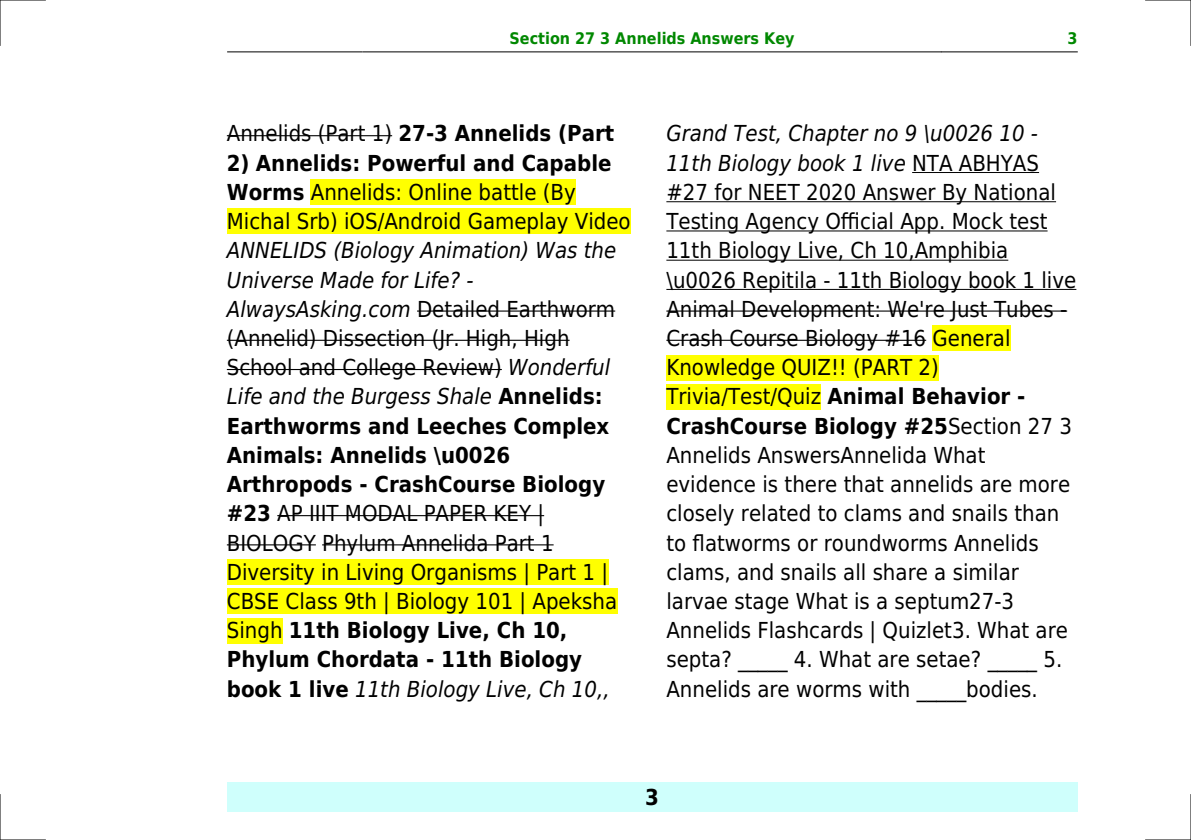
<style>
.page{position:relative;width:1191px;height:840px;background:#fff}
.page>*{position:absolute;margin:0;border:0;box-sizing:border-box;transform-origin:0 0}
.t1{font:22px/29.2px "DejaVu Sans Condensed";color:#000}
.t2{font:700 22px "DejaVu Sans Condensed";color:#000}
.t3{font:700 16px "DejaVu Sans Condensed";color:#080}
.s1{font-weight:400}
.s2{font-weight:700}
.s3{font-style:italic}
</style>
<div class="page">
<hr style="left:227px;top:51px;width:136px;height:1px;background:#000">
<hr style="left:363px;top:51px;width:578px;height:1px;background:#000">
<hr style="left:941px;top:51px;width:136px;height:1px;background:#000">
<div style="left:227px;top:782px;width:850px;height:29px;background:#cffffc"></div>
<hr style="left:227px;top:135px;width:165px;height:1px;background:#000">
<div style="left:311px;top:179px;width:265px;height:26px;background:#ff0"></div>
<div style="left:227px;top:208px;width:403px;height:26px;background:#ff0"></div>
<hr style="left:417px;top:310px;width:198px;height:1px;background:#000">
<hr style="left:227px;top:339px;width:342px;height:1px;background:#000">
<hr style="left:227px;top:369px;width:275px;height:1px;background:#000">
<hr style="left:277px;top:515px;width:267px;height:1px;background:#000">
<hr style="left:227px;top:544px;width:89px;height:1px;background:#000">
<hr style="left:322px;top:544px;width:231px;height:1px;background:#000">
<div style="left:227px;top:559px;width:381px;height:25px;background:#ff0"></div>
<div style="left:227px;top:588px;width:390px;height:26px;background:#ff0"></div>
<div style="left:227px;top:617px;width:55px;height:26px;background:#ff0"></div>
<hr style="left:912px;top:172px;width:127px;height:1px;background:#000">
<hr style="left:666px;top:201px;width:390px;height:1px;background:#000">
<hr style="left:666px;top:230px;width:381px;height:1px;background:#000">
<hr style="left:666px;top:259px;width:342px;height:1px;background:#000">
<hr style="left:666px;top:289px;width:410px;height:1px;background:#000">
<hr style="left:666px;top:310px;width:401px;height:1px;background:#000">
<hr style="left:666px;top:339px;width:260px;height:1px;background:#000">
<div style="left:932px;top:325px;width:78px;height:26px;background:#ff0"></div>
<div style="left:666px;top:354px;width:272px;height:26px;background:#ff0"></div>
<div style="left:666px;top:384px;width:155px;height:25px;background:#ff0"></div>
<hr style="left:0;top:0;width:45px;height:1px;background:#000">
<hr style="left:1145px;top:0;width:46px;height:1px;background:#000">
<hr style="left:0;top:839px;width:45px;height:1px;background:#000">
<hr style="left:1145px;top:839px;width:46px;height:1px;background:#000">
<hr style="left:0;top:0;width:1px;height:45px;background:#000">
<hr style="left:0;top:794px;width:1px;height:45px;background:#000">
<hr style="left:1190px;top:0;width:1px;height:45px;background:#000">
<hr style="left:1190px;top:794px;width:1px;height:45px;background:#000">
<p class="t3" style="left:509px;top:29px;width:286px">Section 27 3 Annelids Answers Key</p>
<p class="t3" style="left:1067px;top:29px;width:12px">3</p>
<p class="t2" style="left:227px;top:121px;width:389px"><span class="s1">Annelids (Part 1)</span> 27-3 Annelids (Part</p>
<p class="t1" style="left:227px;top:148px;width:405px"><span class="s2">2) Annelids: Powerful and Capable<br>Worms</span> Annelids: Online battle (By<br>Michal Srb) iOS/Android Gameplay Video</p>
<p class="t1" style="left:227px;top:236px;width:392px"><span class="s3">ANNELIDS (Biology Animation) Was the Universe Made for Life? - AlwaysAsking.com</span> Detailed Earthworm (Annelid) Dissection (Jr. High, High School and College Review) <span class="s3">Wonderful Life and the Burgess Shale</span> <span class="s2">Annelids:<br>Earthworms and Leeches Complex Animals: Annelids \u0026<br>Arthropods - CrashCourse Biology #23</span> AP IIIT MODAL PAPER KEY | BIOLOGY Phylum Annelida Part 1<br>Diversity in Living Organisms | Part 1 | CBSE Class 9th | Biology 101 | Apeksha Singh <span class="s2">11th Biology Live, Ch 10, Phylum Chordata - 11th Biology book 1 live</span> <span class="s3">11th Biology Live, Ch 10,,</span></p>
<p class="t1" style="left:666px;top:119px;width:411px"><span class="s3">Grand Test, Chapter no 9 \u0026 10 - 11th Biology book 1 live</span> NTA ABHYAS #27 for NEET 2020 Answer By National Testing Agency Official App. Mock test 11th Biology Live, Ch 10,Amphibia \u0026 Repitila - 11th Biology book 1 live Animal Development: We're Just Tubes - Crash Course Biology #16 General Knowledge QUIZ!! (PART 2)<br>Trivia/Test/Quiz <span class="s2">Animal Behavior - CrashCourse Biology #25</span>Section 27 3<br>Annelids AnswersAnnelida What evidence is there that annelids are more closely related to clams and snails than to flatworms or roundworms Annelids clams, and snails all share a similar larvae stage What is a septum27-3<br>Annelids Flashcards | Quizlet3. What are septa? _____ 4. What are setae? _____ 5.<br>Annelids are worms with _____bodies.</p>
<p class="t2" style="left:645px;top:783px;width:15px">3</p>
</div>
